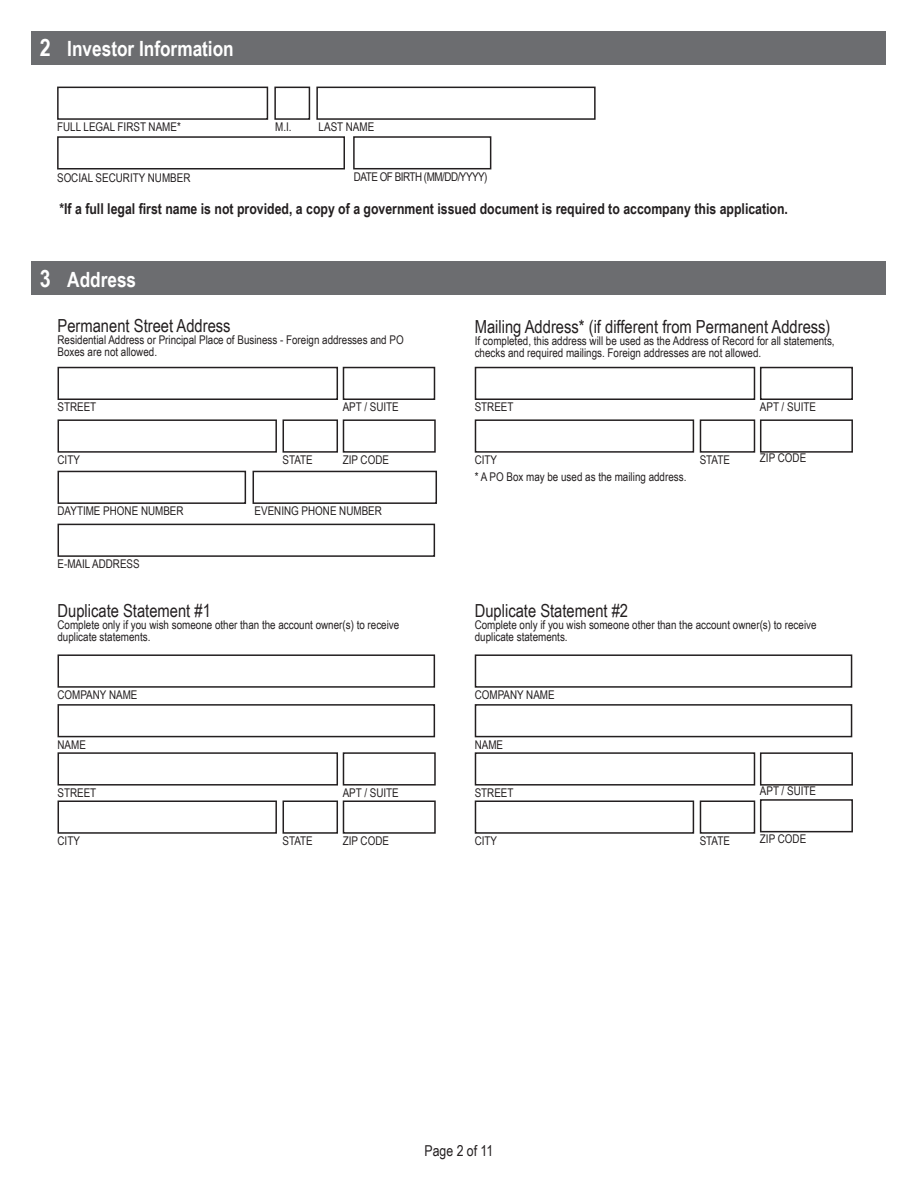
<style>
.page{position:relative;width:918px;height:1188px;background:#fff}
.page>*{position:absolute;margin:0;border:0;box-sizing:border-box;transform-origin:0 0}
.t1{font:700 21px "Arial Narrow";color:#fff}
.t2{font:18px "Arial Narrow";color:#231f20}
.t3{font:700 15px "Arial Narrow";color:#231f20}
.t4{font:15px "Arial Narrow";color:#231f20}
.t5{font:12px/12px "Arial Narrow";color:#231f20}
.t6{font:12px "Arial Narrow";letter-spacing:-.04em;color:#231f20}
.s1{font-size:24px}
</style>
<div class="page">
<div style="left:57px;top:87px;width:211px;height:33px;border:2px solid #231f20"></div>
<div style="left:57px;top:136px;width:288px;height:34px;border:2px solid #231f20"></div>
<div style="left:274px;top:87px;width:36px;height:33px;border:2px solid #231f20"></div>
<div style="left:353px;top:136px;width:138px;height:33px;border:2px solid #231f20"></div>
<div style="left:316px;top:87px;width:280px;height:33px;border:2px solid #231f20"></div>
<div style="left:58px;top:367px;width:280px;height:33px;border:2px solid #231f20"></div>
<div style="left:58px;top:704px;width:377px;height:33px;border:2px solid #231f20"></div>
<div style="left:58px;top:654px;width:377px;height:34px;border:2px solid #231f20"></div>
<div style="left:475px;top:704px;width:377px;height:33px;border:2px solid #231f20"></div>
<div style="left:475px;top:654px;width:377px;height:34px;border:2px solid #231f20"></div>
<div style="left:58px;top:419px;width:219px;height:34px;border:2px solid #231f20"></div>
<div style="left:58px;top:800px;width:219px;height:34px;border:2px solid #231f20"></div>
<div style="left:475px;top:800px;width:219px;height:34px;border:2px solid #231f20"></div>
<div style="left:475px;top:419px;width:219px;height:34px;border:2px solid #231f20"></div>
<div style="left:58px;top:752px;width:280px;height:34px;border:2px solid #231f20"></div>
<div style="left:475px;top:752px;width:280px;height:34px;border:2px solid #231f20"></div>
<div style="left:475px;top:367px;width:280px;height:33px;border:2px solid #231f20"></div>
<div style="left:58px;top:471px;width:188px;height:33px;border:2px solid #231f20"></div>
<div style="left:58px;top:524px;width:377px;height:33px;border:2px solid #231f20"></div>
<div style="left:253px;top:471px;width:184px;height:33px;border:2px solid #231f20"></div>
<div style="left:283px;top:419px;width:55px;height:34px;border:2px solid #231f20"></div>
<div style="left:283px;top:800px;width:55px;height:34px;border:2px solid #231f20"></div>
<div style="left:700px;top:800px;width:55px;height:34px;border:2px solid #231f20"></div>
<div style="left:700px;top:419px;width:55px;height:34px;border:2px solid #231f20"></div>
<div style="left:343px;top:419px;width:93px;height:34px;border:2px solid #231f20"></div>
<div style="left:343px;top:800px;width:93px;height:34px;border:2px solid #231f20"></div>
<div style="left:760px;top:799px;width:93px;height:33px;border:2px solid #231f20"></div>
<div style="left:760px;top:419px;width:93px;height:34px;border:2px solid #231f20"></div>
<div style="left:343px;top:752px;width:93px;height:34px;border:2px solid #231f20"></div>
<div style="left:760px;top:752px;width:93px;height:34px;border:2px solid #231f20"></div>
<div style="left:760px;top:367px;width:93px;height:33px;border:2px solid #231f20"></div>
<div style="left:343px;top:367px;width:92px;height:33px;border:2px solid #231f20"></div>
<div style="left:32px;top:32px;width:854px;height:33px;background:#6c6d70"></div>
<div style="left:32px;top:261px;width:854px;height:34px;background:#6c6d70"></div>
<p class="t1" style="left:40px;top:33px;width:195px"><span class="s1">2</span> Investor Information</p>
<p class="t5" style="left:57px;top:120px;width:125px">FULL LEGAL FIRST NAME*</p>
<p class="t5" style="left:57px;top:171px;width:135px">SOCIAL SECURITY NUMBER</p>
<p class="t5" style="left:275px;top:120px;width:18px">M.I.</p>
<p class="t5" style="left:319px;top:120px;width:57px">LAST NAME</p>
<p class="t6" style="left:354px;top:168px;width:135px">DATE OF BIRTH (MM/DD/YYYY)</p>
<p class="t3" style="left:59px;top:198px;width:730px">*If a full legal first name is not provided, a copy of a government issued document is required to accompany this application.</p>
<p class="t1" style="left:40px;top:264px;width:98px"><span class="s1">3</span> Address</p>
<p class="t2" style="left:58px;top:313px;width:175px">Permanent Street Address</p>
<p class="t5" style="left:58px;top:334px;width:348px">Residential Address or Principal Place of Business - Foreign addresses and PO<br>Boxes are not allowed.</p>
<p class="t5" style="left:58px;top:400px;width:40px">STREET</p>
<p class="t5" style="left:343px;top:400px;width:58px">APT / SUITE</p>
<p class="t5" style="left:58px;top:453px;width:24px">CITY</p>
<p class="t5" style="left:283px;top:453px;width:32px">STATE</p>
<p class="t5" style="left:343px;top:453px;width:48px">ZIP CODE</p>
<p class="t5" style="left:58px;top:504px;width:128px">DAYTIME PHONE NUMBER</p>
<p class="t5" style="left:255px;top:504px;width:129px">EVENING PHONE NUMBER</p>
<p class="t5" style="left:58px;top:557px;width:84px">E-MAIL ADDRESS</p>
<p class="t2" style="left:58px;top:597px;width:155px">Duplicate Statement #1</p>
<p class="t5" style="left:58px;top:618px;width:343px">Complete only if you wish someone other than the account owner(s) to receive duplicate statements.</p>
<p class="t5" style="left:58px;top:688px;width:82px">COMPANY NAME</p>
<p class="t5" style="left:58px;top:738px;width:30px">NAME</p>
<p class="t2" style="left:475px;top:314px;width:357px">Mailing Address* (if different from Permanent Address)</p>
<p class="t5" style="left:475px;top:335px;width:361px">If completed, this address will be used as the Address of Record for all statements, checks and required mailings. Foreign addresses are not allowed.</p>
<p class="t5" style="left:475px;top:400px;width:40px">STREET</p>
<p class="t5" style="left:475px;top:453px;width:24px">CITY</p>
<p class="t5" style="left:475px;top:471px;width:213px">* A PO Box may be used as the mailing address.</p>
<p class="t5" style="left:700px;top:453px;width:32px">STATE</p>
<p class="t5" style="left:760px;top:400px;width:58px">APT / SUITE</p>
<p class="t5" style="left:760px;top:452px;width:48px">ZIP CODE</p>
<p class="t2" style="left:475px;top:597px;width:155px">Duplicate Statement #2</p>
<p class="t5" style="left:475px;top:618px;width:343px">Complete only if you wish someone other than the account owner(s) to receive duplicate statements.</p>
<p class="t5" style="left:475px;top:688px;width:82px">COMPANY NAME</p>
<p class="t5" style="left:475px;top:738px;width:30px">NAME</p>
<p class="t5" style="left:343px;top:786px;width:58px">APT / SUITE</p>
<p class="t5" style="left:760px;top:785px;width:58px">APT / SUITE</p>
<p class="t5" style="left:58px;top:786px;width:40px">STREET</p>
<p class="t5" style="left:475px;top:786px;width:40px">STREET</p>
<p class="t5" style="left:343px;top:834px;width:48px">ZIP CODE</p>
<p class="t5" style="left:760px;top:833px;width:48px">ZIP CODE</p>
<p class="t5" style="left:58px;top:834px;width:24px">CITY</p>
<p class="t5" style="left:475px;top:834px;width:24px">CITY</p>
<p class="t5" style="left:283px;top:834px;width:32px">STATE</p>
<p class="t5" style="left:700px;top:834px;width:32px">STATE</p>
<p class="t4" style="left:425px;top:1139px;width:70px">Page 2 of 11</p>
</div>
